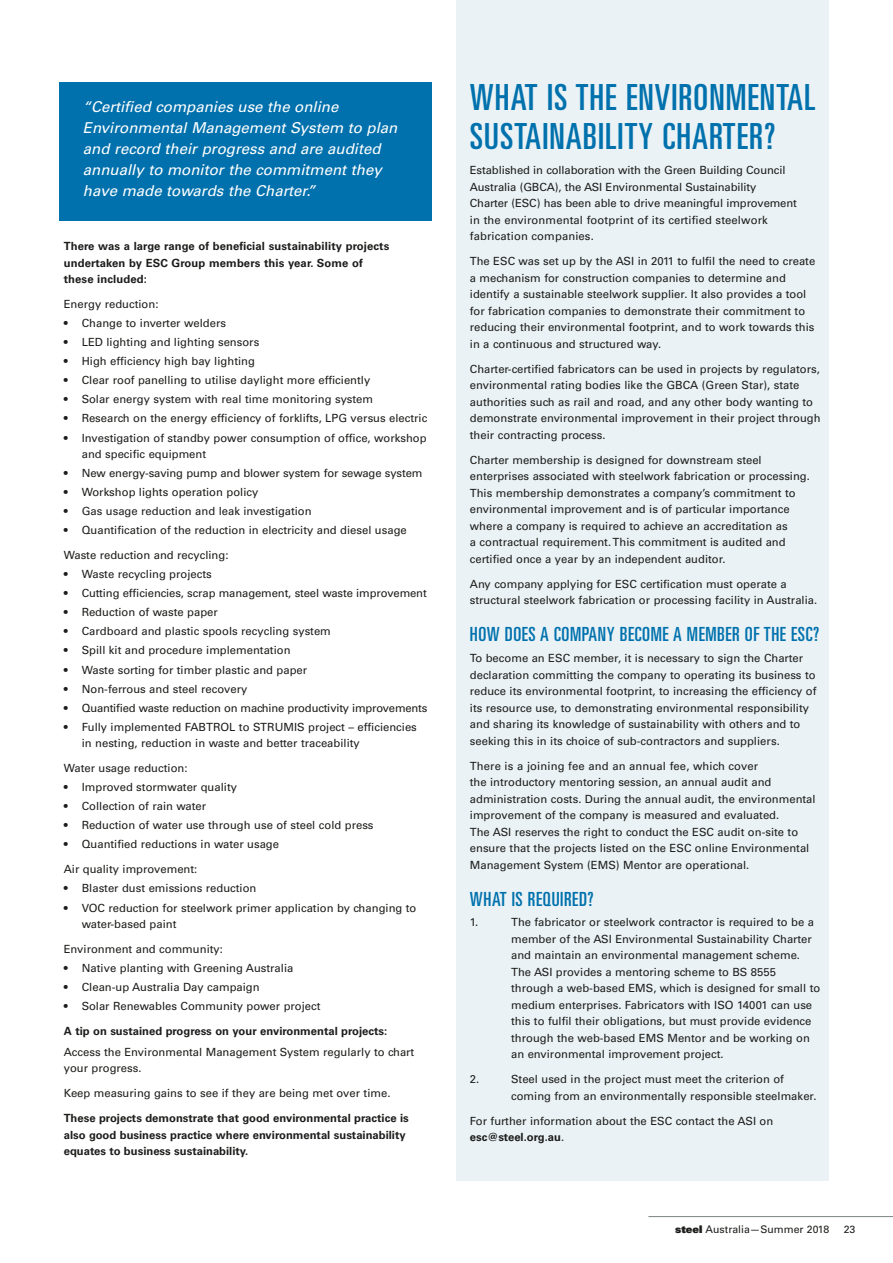
<style>
.page{position:relative;width:893px;height:1263px;background:#fff}
.page>*{position:absolute;margin:0;border:0;box-sizing:border-box;transform-origin:0 0}
.t1{font:ultra-condensed 36px/39px "Univers";letter-spacing:.03em;color:#0071ad}
.t2{font:ultra-condensed 19.5px "Univers";letter-spacing:.03em;color:#0071ad}
.t3{font:italic 15px/21px "Univers CE";color:#fff}
.t4{font:500 11.25px/16.5px "Univers CE";color:#1d1d1b}
.t5{font:700 11.25px/16.5px "Univers CE";color:#1d1d1b}
.t6{font:500 11.25px "Univers CE";letter-spacing:-.02em;color:#1d1d1b}
.t7{font:500 10.5px "Univers CE";color:#1d1d1b}
.s1{font-weight:700}
.s2{font-family:"Univers";font-weight:900}
</style>
<div class="page">
<div style="left:456px;top:0;width:373px;height:1180px;background:#eaf2f5"></div>
<hr style="left:648px;top:1216px;width:245px;height:1px;background:#7d8386">
<div style="left:60px;top:82px;width:372px;height:138px;background:#0071ad"></div>
<h3 class="t3" style="left:83px;top:97px;width:316px">“Certified companies use the online Environmental Management System to plan and record their progress and are audited annually to monitor the commitment they have made towards the Charter.”</h3>
<p class="t5" style="left:64px;top:238px;width:327px">There was a large range of beneficial sustainability projects undertaken by ESC Group members this year. Some of these included:</p>
<p class="t4" style="left:64px;top:296px;width:96px">Energy reduction:</p>
<p class="t4" style="left:64px;top:315px;width:164px">• Change to inverter welders</p>
<p class="t4" style="left:64px;top:334px;width:197px">• LED lighting and lighting sensors</p>
<p class="t4" style="left:64px;top:353px;width:193px">• High efficiency high bay lighting</p>
<p class="t4" style="left:64px;top:372px;width:308px">• Clear roof panelling to utilise daylight more efficiently</p>
<p class="t4" style="left:64px;top:391px;width:311px">• Solar energy system with real time monitoring system</p>
<p class="t4" style="left:64px;top:411px;width:365px">• Research on the energy efficiency of forklifts, LPG versus electric</p>
<p class="t4" style="left:82px;top:430px;width:346px;text-indent:-18px">• Investigation of standby power consumption of office, workshop and specific equipment</p>
<p class="t4" style="left:64px;top:465px;width:360px">• New energy-saving pump and blower system for sewage system</p>
<p class="t4" style="left:64px;top:484px;width:196px">• Workshop lights operation policy</p>
<p class="t4" style="left:64px;top:503px;width:249px">• Gas usage reduction and leak investigation</p>
<p class="t4" style="left:64px;top:522px;width:345px">• Quantification of the reduction in electricity and diesel usage</p>
<p class="t4" style="left:64px;top:547px;width:166px">Waste reduction and recycling:</p>
<p class="t4" style="left:64px;top:566px;width:150px">• Waste recycling projects</p>
<p class="t4" style="left:64px;top:585px;width:365px">• Cutting efficiencies, scrap management, steel waste improvement</p>
<p class="t4" style="left:64px;top:604px;width:156px">• Reduction of waste paper</p>
<p class="t4" style="left:64px;top:623px;width:269px">• Cardboard and plastic spools recycling system</p>
<p class="t4" style="left:64px;top:643px;width:228px">• Spill kit and procedure implementation</p>
<p class="t4" style="left:64px;top:662px;width:245px">• Waste sorting for timber plastic and paper</p>
<p class="t4" style="left:64px;top:681px;width:185px">• Non-ferrous and steel recovery</p>
<p class="t6" style="left:64px;top:701px;width:365px">• Quantified waste reduction on machine productivity improvements</p>
<p class="t4" style="left:82px;top:719px;width:337px;text-indent:-18px">• Fully implemented FABTROL to STRUMIS project – efficiencies in nesting, reduction in waste and better traceability</p>
<p class="t4" style="left:64px;top:760px;width:125px">Water usage reduction:</p>
<p class="t4" style="left:64px;top:779px;width:175px">• Improved stormwater quality</p>
<p class="t4" style="left:64px;top:798px;width:144px">• Collection of rain water</p>
<p class="t4" style="left:64px;top:817px;width:311px">• Reduction of water use through use of steel cold press</p>
<p class="t4" style="left:64px;top:836px;width:217px">• Quantified reductions in water usage</p>
<p class="t4" style="left:64px;top:861px;width:135px">Air quality improvement:</p>
<p class="t4" style="left:64px;top:880px;width:194px">• Blaster dust emissions reduction</p>
<p class="t4" style="left:82px;top:899px;width:336px;text-indent:-18px">• VOC reduction for steelwork primer application by changing to water-based paint</p>
<p class="t4" style="left:64px;top:941px;width:161px">Environment and community:</p>
<p class="t4" style="left:64px;top:960px;width:231px">• Native planting with Greening Australia</p>
<p class="t4" style="left:64px;top:979px;width:197px">• Clean-up Australia Day campaign</p>
<p class="t4" style="left:64px;top:998px;width:258px">• Solar Renewables Community power project</p>
<p class="t5" style="left:64px;top:1023px;width:325px">A tip on sustained progress on your environmental projects:</p>
<p class="t4" style="left:64px;top:1044px;width:352px">Access the Environmental Management System regularly to chart your progress.</p>
<p class="t4" style="left:64px;top:1085px;width:328px">Keep measuring gains to see if they are being met over time.</p>
<p class="t5" style="left:64px;top:1111px;width:346px">These projects demonstrate that good environmental practice is also good business practice where environmental sustainability equates to business sustainability.</p>
<h1 class="t1" style="left:470px;top:78px;width:347px">WHAT IS THE ENVIRONMENTAL<br>SUSTAINABILITY CHARTER?</h1>
<p class="t4" style="left:470px;top:162px;width:329px">Established in collaboration with the Green Building Council Australia (GBCA), the ASI Environmental Sustainability Charter (ESC) has been able to drive meaningful improvement in the environmental footprint of its certified steelwork fabrication companies.</p>
<p class="t4" style="left:470px;top:253px;width:347px">The ESC was set up by the ASI in 2011 to fulfil the need to create a mechanism for construction companies to determine and identify a sustainable steelwork supplier. It also provides a tool for fabrication companies to demonstrate their commitment to reducing their environmental footprint, and to work towards this in a continuous and structured way.</p>
<p class="t4" style="left:470px;top:361px;width:352px">Charter-certified fabricators can be used in projects by regulators, environmental rating bodies like the GBCA (Green Star), state authorities such as rail and road, and any other body wanting to demonstrate environmental improvement in their project through their contracting process.</p>
<p class="t4" style="left:470px;top:452px;width:342px">Charter membership is designed for downstream steel enterprises associated with steelwork fabrication or processing.<br>This membership demonstrates a company’s commitment to environmental improvement and is of particular importance where a company is required to achieve an accreditation as<br>a contractual requirement. This commitment is audited and certified once a year by an independent auditor.</p>
<p class="t4" style="left:470px;top:576px;width:349px">Any company applying for ESC certification must operate a structural steelwork fabrication or processing facility in Australia.</p>
<h2 class="t2" style="left:470px;top:623px;width:351px">HOW DOES A COMPANY BECOME A MEMBER OF THE ESC?</h2>
<p class="t4" style="left:470px;top:650px;width:348px">To become an ESC member, it is necessary to sign the Charter declaration committing the company to operating its business to reduce its environmental footprint, to increasing the efficiency of its resource use, to demonstrating environmental responsibility and sharing its knowledge of sustainability with others and to seeking this in its choice of sub-contractors and suppliers.</p>
<p class="t4" style="left:470px;top:758px;width:347px">There is a joining fee and an annual fee, which cover<br>the introductory mentoring session, an annual audit and administration costs. During the annual audit, the environmental improvement of the company is measured and evaluated.<br>The ASI reserves the right to conduct the ESC audit on-site to ensure that the projects listed on the ESC online Environmental Management System (EMS) Mentor are operational.</p>
<h2 class="t2" style="left:470px;top:887px;width:125px">WHAT IS REQUIRED?</h2>
<p class="t4" style="left:470px;top:914px;width:10px">1.</p>
<p class="t4" style="left:511px;top:914px;width:311px">The fabricator or steelwork contractor is required to be a member of the ASI Environmental Sustainability Charter and maintain an environmental management scheme.<br>The ASI provides a mentoring scheme to BS 8555 through a web-based EMS, which is designed for small to medium enterprises. Fabricators with ISO 14001 can use this to fulfil their obligations, but must provide evidence through the web-based EMS Mentor and be working on an environmental improvement project.</p>
<p class="t4" style="left:470px;top:1071px;width:11px">2.</p>
<p class="t4" style="left:511px;top:1071px;width:307px">Steel used in the project must meet the criterion of coming from an environmentally responsible steelmaker.</p>
<p class="t4" style="left:470px;top:1113px;width:305px">For further information about the ESC contact the ASI on <span class="s1">esc@steel.org.au</span>.</p>
<p class="t7" style="left:675px;top:1223px;width:156px"><span class="s2">steel</span> Australia—Summer 2018</p>
<p class="t7" style="left:844px;top:1223px;width:13px">23</p>
</div>
